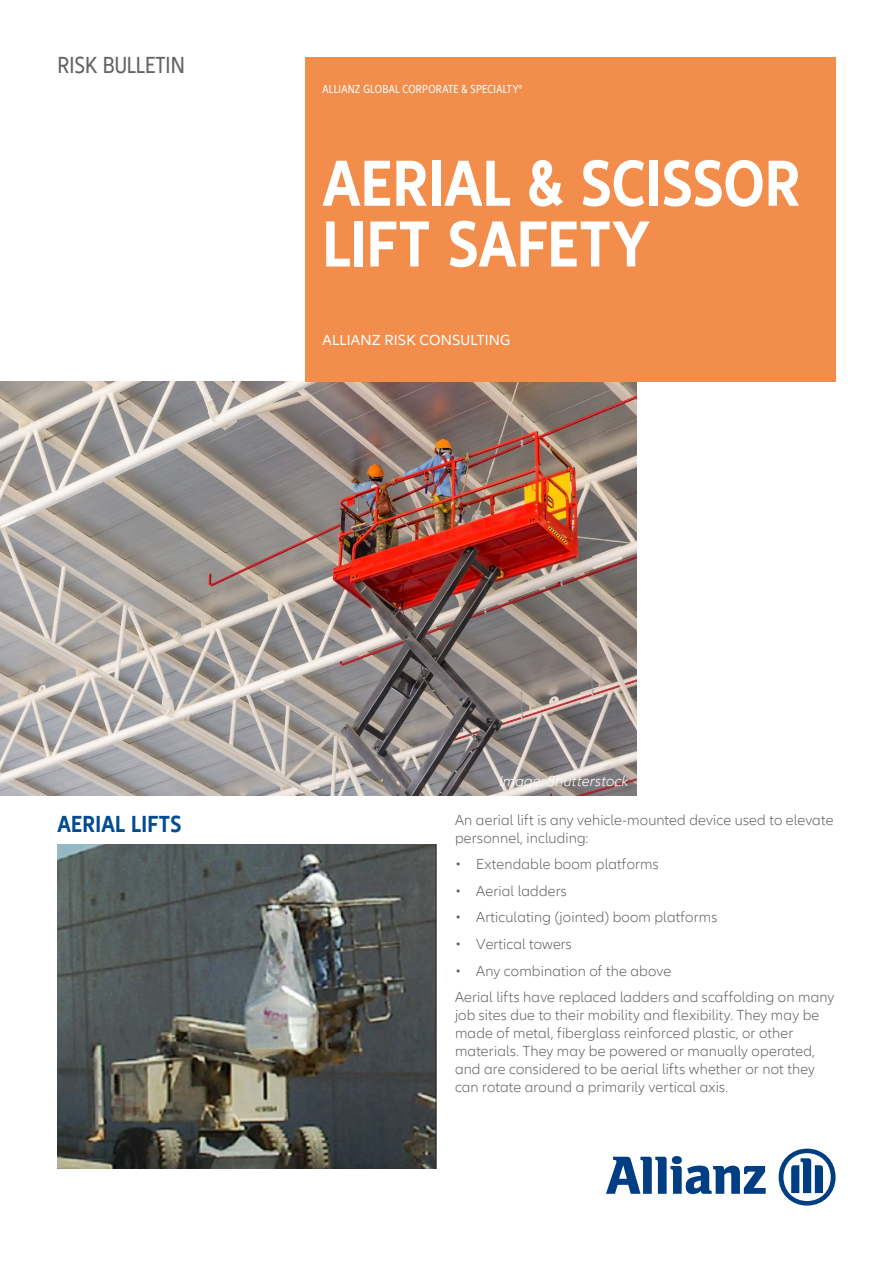
<style>
.page{position:relative;width:893px;height:1263px;background:#fff}
.page>*{position:absolute;margin:0;border:0;box-sizing:border-box;transform-origin:0 0}
.t1{font:700 condensed 67.5px/60.8px "Allianz Neo";letter-spacing:.005em;color:#fff}
.t2{font:condensed 24px "Allianz Neo";color:#636362}
.t3{font:700 condensed 24px "Allianz Neo";letter-spacing:.01em;color:#004b92}
.t4{font:300 15px/18px "Allianz Neo";letter-spacing:.01em;color:#636362}
.t5{font:15px "Allianz Neo";letter-spacing:.015em;color:#fff}
.t6{font:italic 300 15px "Allianz Neo";letter-spacing:.01em;color:#fff}
.t7{font:condensed 12px "Allianz Neo";letter-spacing:.025em;color:#fff}
</style>
<div class="page">
<svg style="left:606px;top:1156px;width:160px;height:38px"></svg>
<svg style="left:779px;top:1148px;width:57px;height:57px"></svg>
<img style="left:0;top:381px;width:637px;height:414px">
<div style="left:305px;top:57px;width:531px;height:324px;background:#f28d4c"></div>
<img style="left:57px;top:844px;width:380px;height:324px">
<h2 class="t2" style="left:57px;top:52px;width:129px">RISK BULLETIN</h2>
<p class="t7" style="left:322px;top:83px;width:201px">ALLIANZ GLOBAL CORPORATE &amp; SPECIALTY®</p>
<h1 class="t1" style="left:322px;top:154px;width:480px">AERIAL &amp; SCISSOR<br>LIFT SAFETY</h1>
<p class="t5" style="left:322px;top:332px;width:189px">ALLIANZ RISK CONSULTING</p>
<p class="t6" style="left:499px;top:772px;width:131px">Image: Shutterstock</p>
<h2 class="t3" style="left:57px;top:810px;width:126px">AERIAL LIFTS</h2>
<p class="t4" style="left:455px;top:811px;width:380px">An aerial lift is any vehicle-mounted device used to elevate personnel, including:</p>
<p class="t4" style="left:455px;top:856px;width:205px">• Extendable boom platforms</p>
<p class="t4" style="left:455px;top:882px;width:113px">• Aerial ladders</p>
<p class="t4" style="left:455px;top:909px;width:264px">• Articulating (jointed) boom platforms</p>
<p class="t4" style="left:455px;top:935px;width:118px">• Vertical towers</p>
<p class="t4" style="left:455px;top:958px;width:381px;line-height:26.5px">• Any combination of the above<br>Aerial lifts have replaced ladders and scaffolding on many</p>
<p class="t4" style="left:455px;top:1006px;width:366px">job sites due to their mobility and flexibility. They may be made of metal, fiberglass reinforced plastic, or other materials. They may be powered or manually operated, and are considered to be aerial lifts whether or not they can rotate around a primarily vertical axis.</p>
</div>
